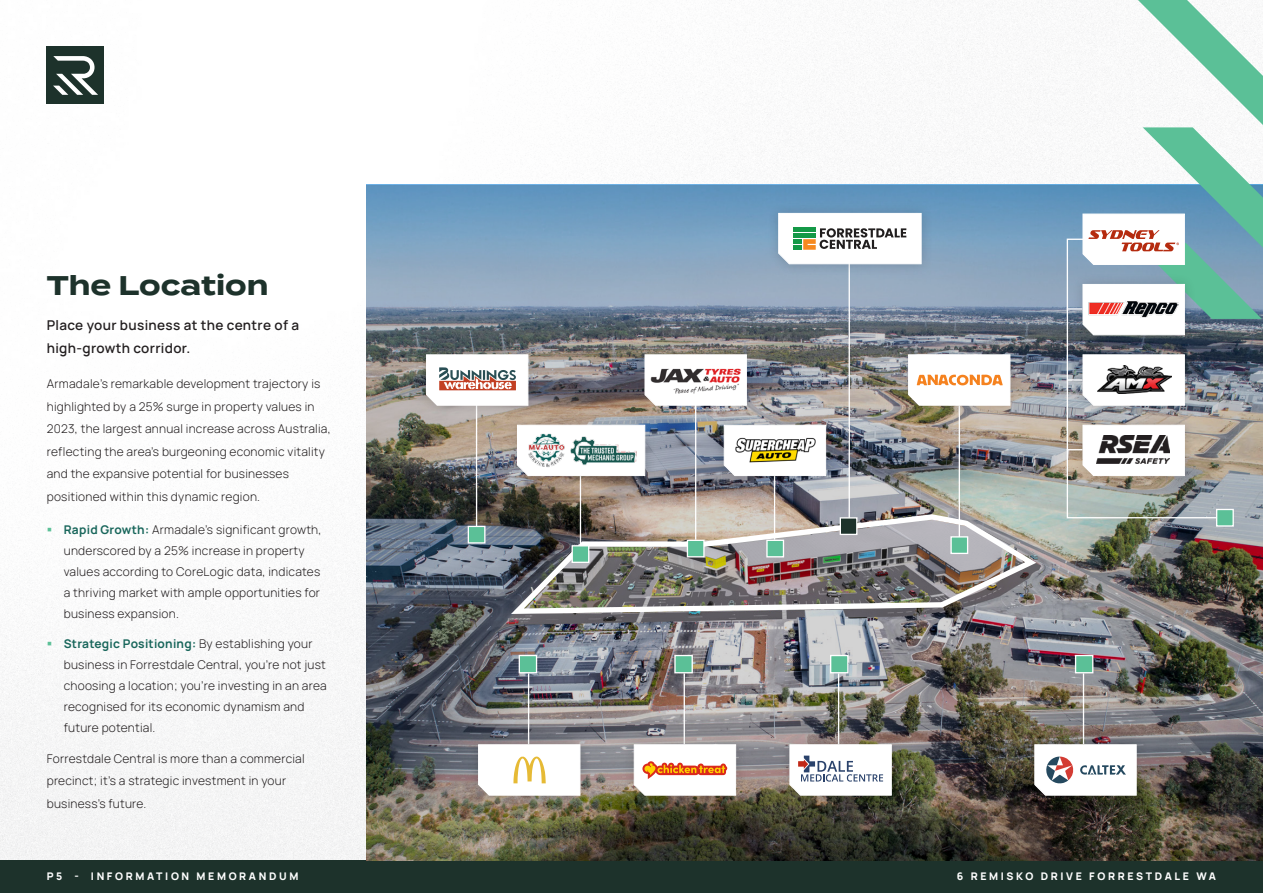
<style>
.page{position:relative;width:1263px;height:893px;background:#fff}
.page>*{position:absolute;margin:0;border:0;box-sizing:border-box;transform-origin:0 0}
.Heading_1{font:700 27px "Termina";color:#1d322b}
.Lead_Para{font:600 13.5px/22.5px "Manrope";letter-spacing:.025em;color:#231f20}
.Body_Copy{font:300 12px/21px "Manrope";letter-spacing:.02em;color:#231f20}
.t1{font:800 10.5px "Manrope";letter-spacing:.25em;color:#fff}
.s1{font-weight:700;color:#18665b}
</style>
<div class="page">
<img style="left:0;top:0;width:1066px;height:861px">
<div style="left:47px;top:47px;width:57px;height:57px;background:#1d322b"></div>
<svg style="left:53px;top:56px;width:45px;height:39px"></svg>
<div style="left:0;top:861px;width:1263px;height:32px;background:#1d322b"></div>
<img style="left:366px;top:185px;width:896px;height:676px">
<hr style="left:848px;top:251px;width:2px;height:274px;background:#fff">
<hr style="left:528px;top:673px;width:1px;height:71px;background:#fff">
<hr style="left:684px;top:673px;width:1px;height:71px;background:#fff">
<hr style="left:838px;top:673px;width:1px;height:71px;background:#fff">
<hr style="left:1083px;top:673px;width:1px;height:71px;background:#fff">
<div style="left:1216px;top:509px;width:18px;height:18px;background:#5bc097;border:1px solid #fff"></div>
<div style="left:519px;top:655px;width:18px;height:18px;background:#5bc097;border:1px solid #fff"></div>
<div style="left:674px;top:655px;width:19px;height:18px;background:#5bc097;border:1px solid #fff"></div>
<div style="left:830px;top:655px;width:18px;height:18px;background:#5bc097;border:1px solid #fff"></div>
<div style="left:1075px;top:655px;width:18px;height:18px;background:#5bc097;border:1px solid #fff"></div>
<img style="left:510px;top:512px;width:532px;height:107px">
<hr style="left:476px;top:401px;width:1px;height:128px;background:#fff">
<div style="left:468px;top:526px;width:17px;height:18px;background:#5bc097;border:1px solid #fff"></div>
<div style="left:687px;top:540px;width:18px;height:17px;background:#5bc097;border:1px solid #fff"></div>
<div style="left:571px;top:545px;width:18px;height:18px;background:#5bc097;border:1px solid #fff"></div>
<div style="left:766px;top:540px;width:18px;height:17px;background:#5bc097;border:1px solid #fff"></div>
<div style="left:950px;top:536px;width:18px;height:18px;background:#5bc097;border:1px solid #fff"></div>
<div style="left:840px;top:517px;width:17px;height:18px;background:#1d322b;border:1px solid #fff"></div>
<hr style="left:580px;top:476px;width:1px;height:69px;background:#fff">
<hr style="left:695px;top:401px;width:1px;height:139px;background:#fff">
<hr style="left:959px;top:406px;width:1px;height:131px;background:#fff">
<hr style="left:774px;top:476px;width:1px;height:64px;background:#fff">
<div style="left:466px;top:733px;width:126px;height:74px;background:#000;opacity:.15"></div>
<svg style="left:477px;top:744px;width:104px;height:52px"></svg>
<div style="left:1023px;top:733px;width:125px;height:74px;background:#000;opacity:.15"></div>
<svg style="left:1034px;top:744px;width:103px;height:52px"></svg>
<div style="left:414px;top:343px;width:126px;height:74px;background:#000;opacity:.15"></div>
<svg style="left:425px;top:354px;width:104px;height:52px"></svg>
<div style="left:778px;top:733px;width:125px;height:74px;background:#000;opacity:.15"></div>
<svg style="left:789px;top:744px;width:103px;height:52px"></svg>
<div style="left:766px;top:201px;width:167px;height:75px;background:#000;opacity:.15"></div>
<svg style="left:778px;top:212px;width:144px;height:53px"></svg>
<div style="left:622px;top:733px;width:126px;height:74px;background:#000;opacity:.15"></div>
<svg style="left:633px;top:744px;width:104px;height:52px"></svg>
<div style="left:712px;top:413px;width:126px;height:75px;background:#000;opacity:.15"></div>
<svg style="left:723px;top:424px;width:104px;height:53px"></svg>
<img style="left:732px;top:435px;width:86px;height:30px">
<div style="left:505px;top:413px;width:152px;height:75px;background:#000;opacity:.15"></div>
<svg style="left:516px;top:424px;width:130px;height:53px"></svg>
<img style="left:526px;top:433px;width:113px;height:34px">
<div style="left:896px;top:343px;width:126px;height:74px;background:#000;opacity:.15"></div>
<svg style="left:907px;top:354px;width:104px;height:52px"></svg>
<svg style="left:644px;top:354px;width:103px;height:52px"></svg>
<img style="left:1066px;top:0;width:197px;height:519px">
<img style="left:650px;top:363px;width:92px;height:31px">
<svg style="left:48px;top:528px;width:3px;height:4px"></svg>
<p class="Heading_1" style="left:47px;top:266px;width:223px">The Location</p>
<p class="Lead_Para" style="left:47px;top:313px;width:254px">Place your business at the centre of a high-growth corridor.</p>
<p class="Body_Copy" style="left:47px;top:372px;width:285px;line-height:22.5px">Armadale’s remarkable development trajectory is highlighted by a 25% surge in property values in 2023, the largest annual increase across Australia, reflecting the area’s burgeoning economic vitality and the expansive potential for businesses positioned within this dynamic region.</p>
<p class="Body_Copy" style="left:64px;top:519px;width:259px"><span class="s1">Rapid Growth:</span> Armadale’s significant growth, underscored by a 25% increase in property values according to CoreLogic data, indicates a thriving market with ample opportunities for business expansion.</p>
<p class="Body_Copy" style="left:64px;top:632px;width:264px"><span class="s1">Strategic Positioning:</span> By establishing your business in Forrestdale Central, you’re not just choosing a location; you’re investing in an area recognised for its economic dynamism and future potential.</p>
<p class="Body_Copy" style="left:47px;top:747px;width:259px;line-height:22.5px">Forrestdale Central is more than a commercial precinct; it’s a strategic investment in your business’s future.</p>
<p class="t1" style="left:47px;top:867px;width:253px">P5 - INFORMATION MEMORANDUM</p>
<p class="t1" style="left:957px;top:867px;width:260px">6 REMISKO DRIVE FORRESTDALE WA</p>
</div>
